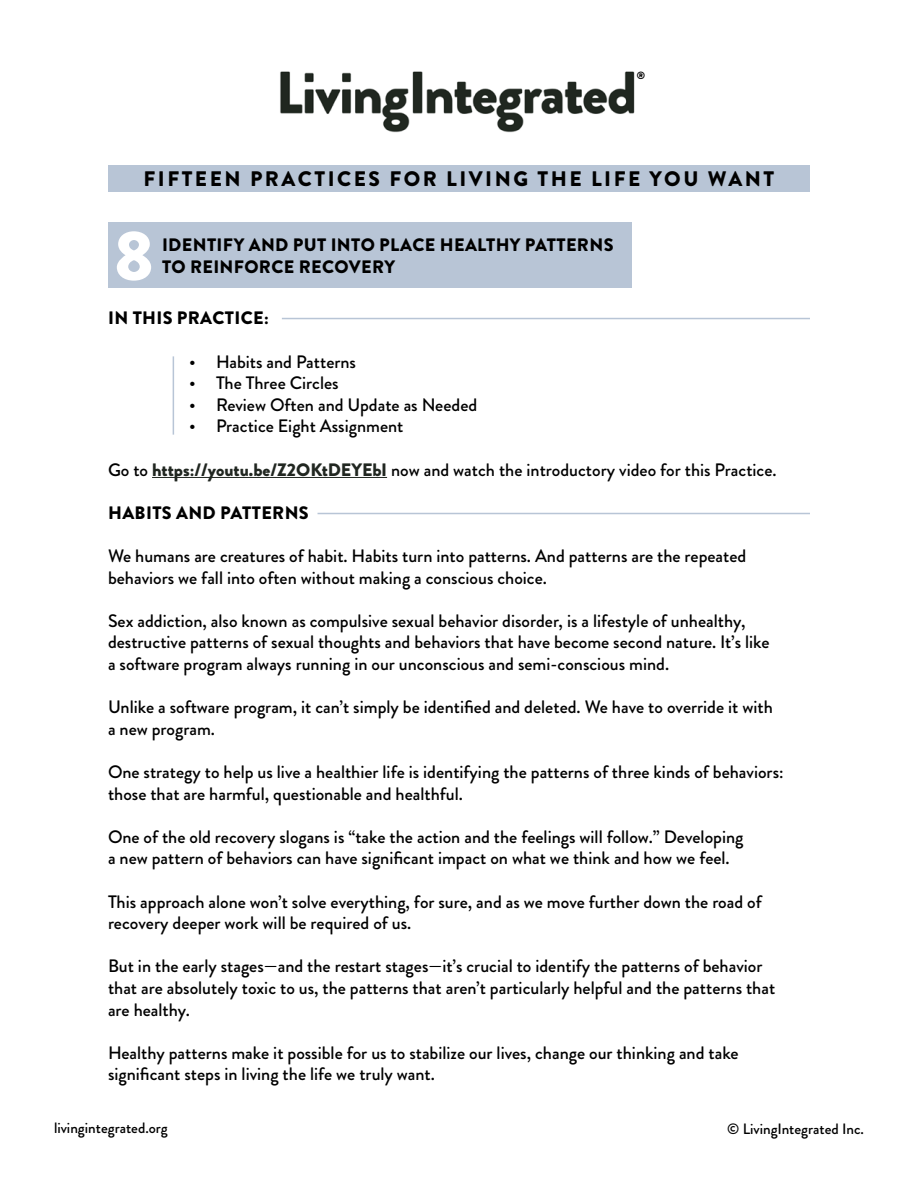
<style>
.page{position:relative;width:918px;height:1188px;background:#fff}
.page>*{position:absolute;margin:0;border:0;box-sizing:border-box;transform-origin:0 0}
.t1{font:900 70.5px "Brandon Grotesque";color:#fff}
.t2{font:900 21px "Brandon Grotesque";letter-spacing:.12em;color:#000}
.t3{font:500 18px/21.6px "Brandon Grotesque";color:#000}
.t4{font:900 18px/21.6px "Brandon Grotesque";letter-spacing:.02em;color:#000}
.t5{font:500 15px "Brandon Grotesque";color:#000}
.t6{font:900 10.5px "Brandon Grotesque";color:#000}
.s1{font-weight:900;color:#212721}
</style>
<div class="page">
<div style="left:108px;top:165px;width:702px;height:27px;background:#b8c5d6"></div>
<div style="left:108px;top:222px;width:524px;height:66px;background:#b8c5d6"></div>
<hr style="left:152px;top:477px;width:235px;height:1px;background:#212721">
<img style="left:280px;top:71px;width:355px;height:62px">
<hr style="left:282px;top:318px;width:528px;height:1px;background:#b8c5d6">
<hr style="left:318px;top:513px;width:492px;height:1px;background:#b8c5d6">
<hr style="left:173px;top:356px;width:1px;height:79px;background:#b8c5d6">
<p class="t6" style="left:637px;top:68px;width:10px">®</p>
<p class="t2" style="left:144px;top:164px;width:632px">FIFTEEN PRACTICES FOR LIVING THE LIFE YOU WANT</p>
<h1 class="t1" style="left:114px;top:206px;width:41px">8</h1>
<p class="t4" style="left:162px;top:235px;width:453px">IDENTIFY AND PUT INTO PLACE HEALTHY PATTERNS<br>TO REINFORCE RECOVERY</p>
<p class="t4" style="left:108px;top:308px;width:162px">IN THIS PRACTICE:</p>
<p class="t3" style="left:189px;top:351px;width:169px">• Habits and Patterns</p>
<p class="t3" style="left:189px;top:373px;width:151px">• The Three Circles</p>
<p class="t3" style="left:189px;top:394px;width:290px">• Review Often and Update as Needed</p>
<p class="t3" style="left:189px;top:416px;width:216px">• Practice Eight Assignment</p>
<p class="t3" style="left:108px;top:459px;width:670px">Go to <span class="s1">https://youtu.be/Z2OKtDEYEbI</span> now and watch the introductory video for this Practice.</p>
<p class="t4" style="left:108px;top:502px;width:202px">HABITS AND PATTERNS</p>
<p class="t3" style="left:108px;top:545px;width:640px">We humans are creatures of habit. Habits turn into patterns. And patterns are the repeated behaviors we fall into often without making a conscious choice.</p>
<p class="t3" style="left:108px;top:610px;width:663px">Sex addiction, also known as compulsive sexual behavior disorder, is a lifestyle of unhealthy, destructive patterns of sexual thoughts and behaviors that have become second nature. It’s like a software program always running in our unconscious and semi-conscious mind.</p>
<p class="t3" style="left:108px;top:697px;width:666px">Unlike a software program, it can’t simply be identified and deleted. We have to override it with a new program.</p>
<p class="t3" style="left:108px;top:761px;width:677px">One strategy to help us live a healthier life is identifying the patterns of three kinds of behaviors: those that are harmful, questionable and healthful.</p>
<p class="t3" style="left:108px;top:826px;width:637px">One of the old recovery slogans is “take the action and the feelings will follow.” Developing a new pattern of behaviors can have significant impact on what we think and how we feel.</p>
<p class="t3" style="left:108px;top:891px;width:655px">This approach alone won’t solve everything, for sure, and as we move further down the road of recovery deeper work will be required of us.</p>
<p class="t3" style="left:108px;top:956px;width:669px">But in the early stages—and the restart stages—it’s crucial to identify the patterns of behavior that are absolutely toxic to us, the patterns that aren’t particularly helpful and the patterns that are healthy.</p>
<p class="t3" style="left:108px;top:1042px;width:632px">Healthy patterns make it possible for us to stabilize our lives, change our thinking and take significant steps in living the life we truly want.</p>
<p class="t5" style="left:54px;top:1118px;width:115px">livingintegrated.org</p>
<p class="t5" style="left:727px;top:1118px;width:138px">© LivingIntegrated Inc.</p>
</div>
